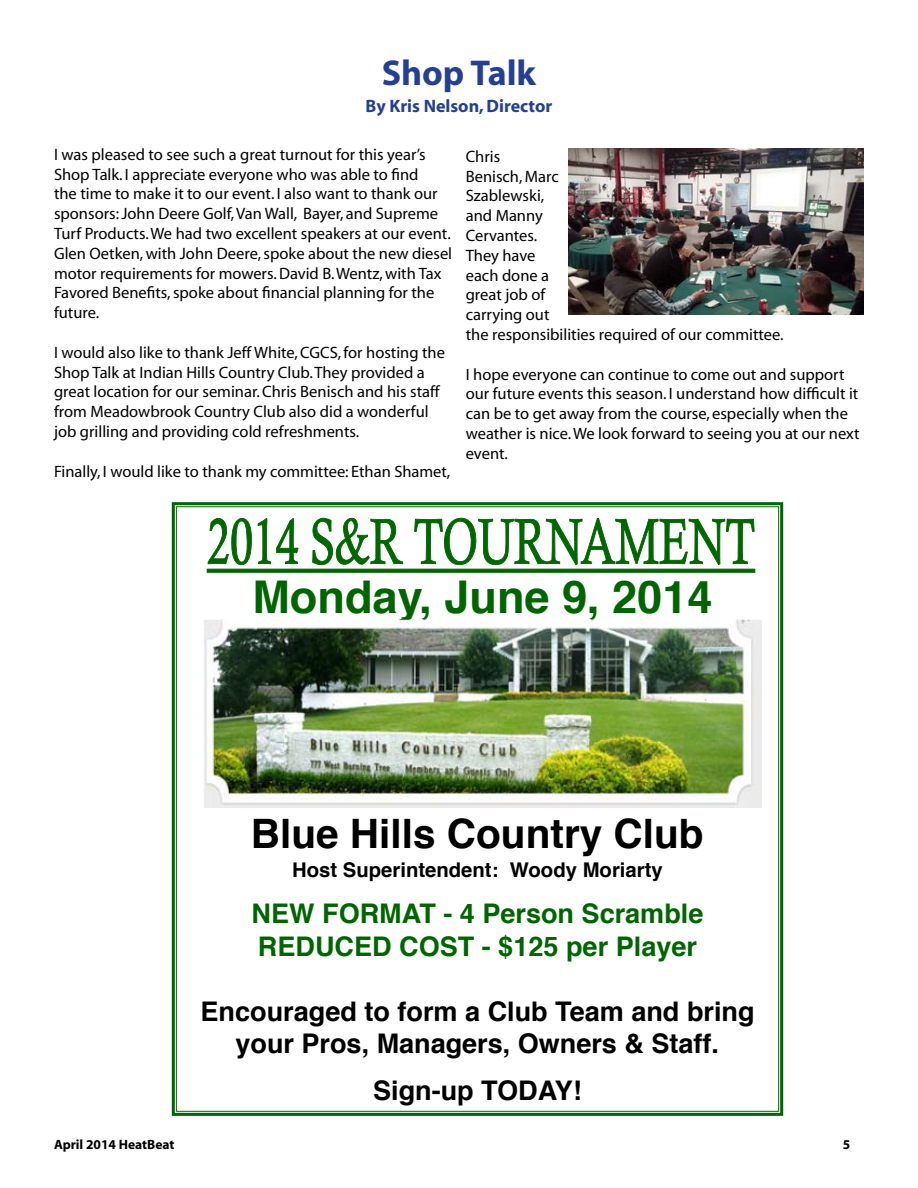
<style>
.page{position:relative;width:918px;height:1188px;background:#fff}
.page>*{position:absolute;margin:0;border:0;box-sizing:border-box;transform-origin:0 0}
.t1{font:700 45.15px "Helvetica";color:#006500}
.t2{font:700 40.65px "Helvetica";color:#000}
.t3{font:700 36px "Myriad";color:#25408f}
.t4{font:700 27px/32.4px "Helvetica";color:#000;text-align:center}
.t5{font:700 27px/32.4px "Helvetica";color:#006500}
.t6{font:700 20.25px "Helvetica";color:#000}
.t7{font:700 18px "Myriad";color:#25408f}
.t8{font:16.5px/19.8px "Myriad";color:#000}
.t9{font:700 13.5px "Myriad";color:#000}
</style>
<div class="page">
<img style="left:568px;top:148px;width:296px;height:167px">
<svg style="left:172px;top:502px;width:611px;height:614px"></svg>
<svg style="left:207px;top:518px;width:548px;height:55px"></svg>
<img style="left:204px;top:619px;width:557px;height:188px">
<h3 class="t3" style="left:382px;top:55px;width:156px">Shop Talk</h3>
<p class="t7" style="left:366px;top:97px;width:188px">By Kris Nelson, Director</p>
<p class="t8" style="left:54px;top:145px;width:400px">I was pleased to see such a great turnout for this year’s Shop Talk. I appreciate everyone who was able to find<br>the time to make it to our event. I also want to thank our sponsors: John Deere Golf, Van Wall, Bayer, and Supreme Turf Products. We had two excellent speakers at our event.<br>Glen Oetken, with John Deere, spoke about the new diesel motor requirements for mowers. David B. Wentz, with Tax Favored Benefits, spoke about financial planning for the future.</p>
<p class="t8" style="left:54px;top:343px;width:393px">I would also like to thank Jeff White, CGCS, for hosting the Shop Talk at Indian Hills Country Club. They provided a great location for our seminar. Chris Benisch and his staff from Meadowbrook Country Club also did a wonderful job grilling and providing cold refreshments.</p>
<p class="t8" style="left:54px;top:462px;width:398px">Finally, I would like to thank my committee: Ethan Shamet,</p>
<p class="t8" style="left:466px;top:147px;width:319px">Chris<br>Benisch, Marc<br>Szablewski,<br>and Manny<br>Cervantes.<br>They have<br>each done a<br>great job of<br>carrying out<br>the responsibilities required of our committee.</p>
<p class="t8" style="left:466px;top:365px;width:395px">I hope everyone can continue to come out and support our future events this season. I understand how difficult it can be to get away from the course, especially when the weather is nice. We look forward to seeing you at our next event.</p>
<h1 class="t1" style="left:252px;top:561px;width:462px">Monday, June 9, 2014</h1>
<h2 class="t2" style="left:251px;top:801px;width:454px">Blue Hills Country Club</h2>
<p class="t6" style="left:292px;top:854px;width:372px">Host Superintendent: Woody Moriarty</p>
<h3 class="t5" style="left:252px;top:898px;width:453px">NEW FORMAT - 4 Person Scramble<br>REDUCED COST - $125 per Player</h3>
<h3 class="t4" style="left:201px;top:995px;width:556px">Encouraged to form a Club Team and bring your Pros, Managers, Owners &amp; Staff.</h3>
<h3 class="t4" style="left:373px;top:1075px;width:210px">Sign-up TODAY!</h3>
<p class="t9" style="left:54px;top:1138px;width:122px">April 2014 HeatBeat</p>
<p class="t9" style="left:843px;top:1138px;width:9px">5</p>
</div>
